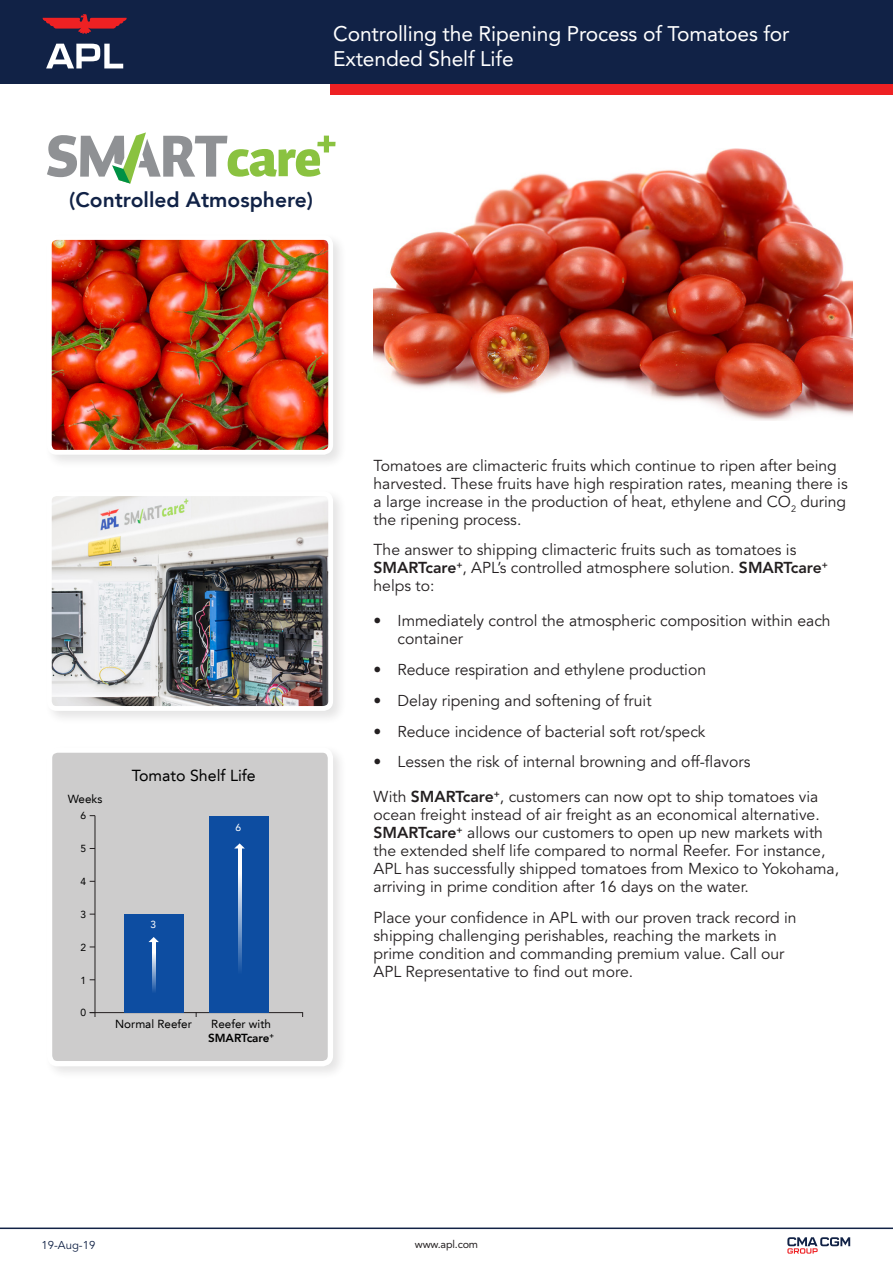
<style>
.page{position:relative;width:893px;height:1263px;background:#fff}
.page>*{position:absolute;margin:0;border:0;box-sizing:border-box;transform-origin:0 0}
.Heading{font:21px/25.2px "Avenir LT Std";letter-spacing:-.005em;color:#fff}
.t1{font:800 21px "Avenir LT";color:#112246}
.t2{font:15.9px "Avenir LT";color:#000}
.BodyText{font:15.75px/18px "Avenir LT Std";color:#231f20}
.t3{font:15.75px/18px "Avenir LT";color:#231f20}
.t4{font:11.7px/14.1px "Avenir LT";color:#000}
.t5{font:11.4px "Avenir LT Std";color:#112246}
.t6{font:10.8px "Avenir LT Std";letter-spacing:-.015em;color:#231f20}
.t7{font:10.2px "Avenir LT";color:#000}
.t8{font:10.2px "Avenir LT";color:#fff}
.s1{font-weight:800}
</style>
<div class="page">
<svg style="left:787px;top:1237px;width:63px;height:17px"></svg>
<hr style="left:0;top:1227px;width:893px;height:2px;background:#112246">
<div style="left:330px;top:82px;width:563px;height:13px;background:#ee2123"></div>
<div style="left:0;top:0;width:893px;height:84px;background:#112246"></div>
<svg style="left:43px;top:14px;width:84px;height:20px"></svg>
<svg style="left:46px;top:44px;width:77px;height:24px"></svg>
<img style="left:374px;top:149px;width:478px;height:272px">
<div style="left:44px;top:744px;width:303px;height:336px;background:#231f20;opacity:.12"></div>
<div style="left:53px;top:753px;width:274px;height:307px;background:#cdcccc"></div>
<hr style="left:90px;top:1012px;width:213px;height:1px;background:#231f20">
<hr style="left:95px;top:816px;width:1px;height:196px;background:#231f20">
<svg style="left:90px;top:1013px;width:6px;height:4px"></svg>
<div style="left:209px;top:816px;width:60px;height:196px;background:#0d4da1"></div>
<div style="left:124px;top:914px;width:59px;height:98px;background:#0d4da1"></div>
<svg style="left:152px;top:942px;width:3px;height:50px"></svg>
<svg style="left:148px;top:937px;width:11px;height:5px"></svg>
<svg style="left:238px;top:848px;width:3px;height:122px"></svg>
<svg style="left:234px;top:843px;width:11px;height:5px"></svg>
<div style="left:47px;top:747px;width:286px;height:319px;border:5px solid #fff;border-radius:8px"></div>
<div style="left:44px;top:232px;width:303px;height:237px;background:#231f20;opacity:.12"></div>
<img style="left:53px;top:241px;width:274px;height:208px">
<div style="left:47px;top:235px;width:286px;height:220px;border:5px solid #fff;border-radius:7px"></div>
<div style="left:44px;top:488px;width:303px;height:237px;background:#231f20;opacity:.12"></div>
<img style="left:53px;top:497px;width:274px;height:208px">
<div style="left:47px;top:491px;width:286px;height:220px;border:5px solid #fff;border-radius:7px"></div>
<svg style="left:47px;top:132px;width:289px;height:52px"></svg>
<p class="Heading" style="left:333px;top:21px;width:458px">Controlling the Ripening Process of Tomatoes for<br>Extended Shelf Life</p>
<p class="t1" style="left:69px;top:187px;width:245px">(Controlled Atmosphere)</p>
<p class="t4" style="left:68px;top:791px;width:36px">Weeks</p>
<p class="t7" style="left:81px;top:810px;width:7px">6</p>
<p class="t7" style="left:81px;top:843px;width:7px">5</p>
<p class="t7" style="left:81px;top:875px;width:7px">4</p>
<p class="t7" style="left:81px;top:908px;width:7px">3</p>
<p class="t7" style="left:81px;top:941px;width:7px">2</p>
<p class="t7" style="left:81px;top:974px;width:7px">1</p>
<p class="t7" style="left:81px;top:1007px;width:7px">0</p>
<p class="t2" style="left:132px;top:766px;width:125px">Tomato Shelf Life</p>
<p class="t8" style="left:151px;top:918px;width:7px">3</p>
<p class="t8" style="left:235px;top:822px;width:7px">6</p>
<p class="t4" style="left:115px;top:1017px;width:78px">Normal Reefer</p>
<p class="t4" style="left:208px;top:1017px;width:68px">Reefer with<br><span class="s1">SMARTcare</span><sup>+</sup></p>
<p class="BodyText" style="left:374px;top:457px;width:476px">Tomatoes are climacteric fruits which continue to ripen after being harvested. These fruits have high respiration rates, meaning there is a large increase in the production of heat, ethylene and CO<sub>2</sub> during the ripening process.</p>
<p class="BodyText" style="left:374px;top:541px;width:456px">The answer to shipping climacteric fruits such as tomatoes is<br><span class="s1">SMARTcare</span><sup>+</sup>, APL’s controlled atmosphere solution. <span class="s1">SMARTcare</span><sup>+ </sup>helps to:</p>
<p class="t3" style="left:398px;top:612px;width:435px;text-indent:-24px">• Immediately control the atmospheric composition within each container</p>
<p class="t3" style="left:374px;top:661px;width:334px">• Reduce respiration and ethylene production</p>
<p class="t3" style="left:374px;top:692px;width:280px">• Delay ripening and softening of fruit</p>
<p class="t3" style="left:374px;top:723px;width:334px">• Reduce incidence of bacterial soft rot/speck</p>
<p class="t3" style="left:374px;top:753px;width:378px">• Lessen the risk of internal browning and off-flavors</p>
<p class="BodyText" style="left:374px;top:788px;width:467px">With <span class="s1">SMARTcare</span><sup>+</sup>, customers can now opt to ship tomatoes via ocean freight instead of air freight as an economical alternative.<br><span class="s1">SMARTcare</span><sup>+</sup> allows our customers to open up new markets with the extended shelf life compared to normal Reefer. For instance, APL has successfully shipped tomatoes from Mexico to Yokohama, arriving in prime condition after 16 days on the water.</p>
<p class="BodyText" style="left:374px;top:909px;width:424px">Place your confidence in APL with our proven track record in shipping challenging perishables, reaching the markets in prime condition and commanding premium value. Call our APL Representative to find out more.</p>
<p class="t5" style="left:42px;top:1238px;width:55px">19-Aug-19</p>
<p class="t6" style="left:415px;top:1238px;width:65px">www.apl.com</p>
</div>
